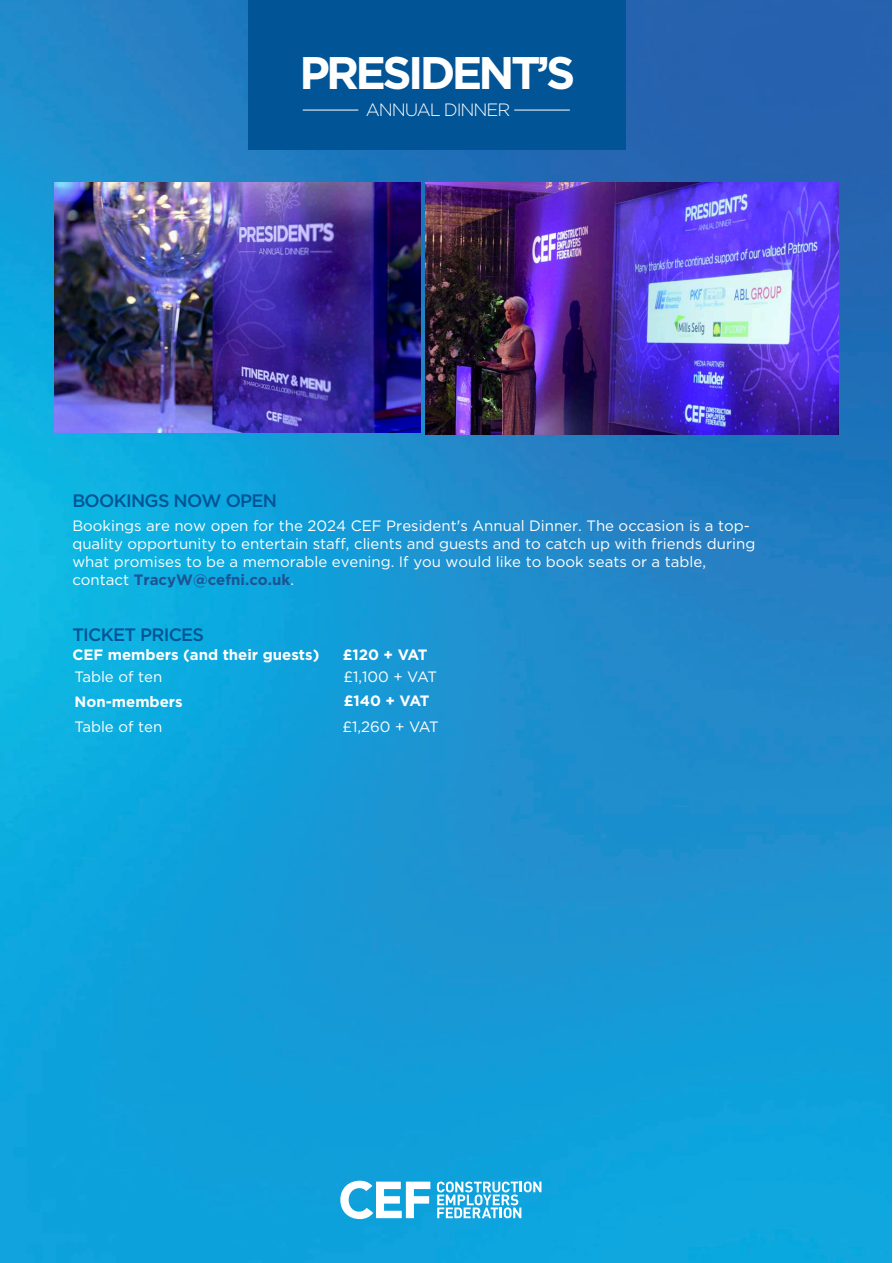
<style>
.page{position:relative;width:893px;height:1263px;background:#fff}
.page>*{position:absolute;margin:0;border:0;box-sizing:border-box;transform-origin:0 0}
.t1{font:700 45.6px "Gotham";letter-spacing:-.08em;color:#fff}
.t2{font:500 18px "Gotham";letter-spacing:-.04em;color:#015496}
.t3{font:300 17.85px "Gotham";letter-spacing:-.06em;color:#fff}
.t4{font:15px/18px "Gotham";color:#fff}
.t5{font:700 15px "Gotham";color:#fff}
.s1{font-weight:700;color:#1c5393}
</style>
<div class="page">
<img style="left:0;top:0;width:891px;height:1262px">
<svg style="left:437px;top:1181px;width:104px;height:37px"></svg>
<svg style="left:340px;top:1181px;width:90px;height:38px"></svg>
<div style="left:249px;top:0;width:377px;height:150px;background:#015496"></div>
<hr style="left:303px;top:110px;width:55px;height:1px;background:#fff">
<hr style="left:515px;top:110px;width:55px;height:1px;background:#fff">
<img style="left:54px;top:183px;width:367px;height:249px">
<img style="left:425px;top:183px;width:414px;height:251px">
<p class="t1" style="left:299px;top:43px;width:278px">PRESIDENT’S</p>
<p class="t3" style="left:366px;top:98px;width:146px">ANNUAL DINNER</p>
<p class="t2" style="left:72px;top:489px;width:206px">BOOKINGS NOW OPEN</p>
<p class="t4" style="left:72px;top:516px;width:684px">Bookings are now open for the 2024 CEF President's Annual Dinner. The occasion is a top&shy;quality opportunity to entertain staff, clients and guests and to catch up with friends during what promises to be a memorable evening. If you would like to book seats or a table, contact <span class="s1">TracyW@cefni.co.uk</span>.</p>
<p class="t2" style="left:72px;top:623px;width:133px">TICKET PRICES</p>
<p class="t5" style="left:72px;top:645px;width:248px">CEF members (and their guests)</p>
<p class="t5" style="left:343px;top:645px;width:86px">£120 + VAT</p>
<p class="t4" style="left:75px;top:668px;width:89px">Table of ten</p>
<p class="t5" style="left:75px;top:691px;width:110px">Non-members</p>
<p class="t4" style="left:75px;top:717px;width:89px">Table of ten</p>
<p class="t4" style="left:343px;top:667px;width:95px">£1,100 + VAT</p>
<p class="t5" style="left:344px;top:691px;width:87px">£140 + VAT</p>
<p class="t4" style="left:342px;top:717px;width:98px">£1,260 + VAT</p>
</div>
